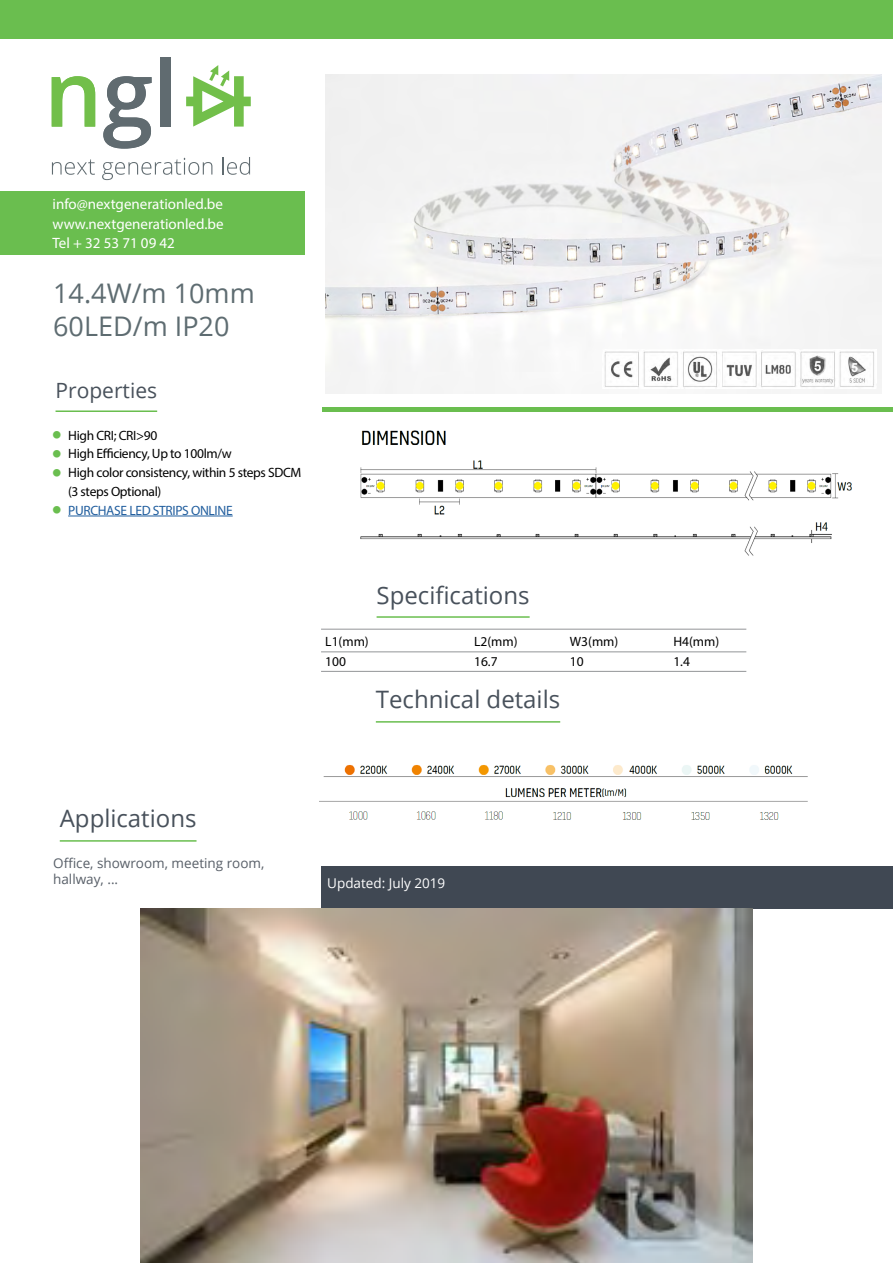
<style>
.page{position:relative;width:893px;height:1263px;background:#fff}
.page>*{position:absolute;margin:0;border:0;box-sizing:border-box;transform-origin:0 0}
.t1{font:27px/32.4px "Open Sans";color:#5e6c71}
.t2{font:24px "Open Sans";color:#48515b}
.t3{font:21px "Open Sans";color:#48515b}
.t4{font:15px/19.5px "Myriad Pro";color:#fff;text-align:justify}
.t5{font:13.5px/18.8px "Myriad Pro";letter-spacing:-.025em;color:#000}
.t6{font:13.5px/16.2px "Open Sans";color:#585f68}
.t7{font:13.5px "Myriad Pro";letter-spacing:-.025em;color:#215e9e}
.t8{font:13.5px "Open Sans";color:#fff}
</style>
<div class="page">
<div style="left:321px;top:866px;width:572px;height:43px;background:#404853"></div>
<div style="left:0;top:191px;width:304px;height:64px;background:#6abe4f"></div>
<div style="left:322px;top:407px;width:571px;height:5px;background:#6abe4f"></div>
<svg style="left:186px;top:65px;width:65px;height:62px"></svg>
<svg style="left:52px;top:76px;width:43px;height:51px"></svg>
<svg style="left:103px;top:76px;width:49px;height:73px"></svg>
<div style="left:161px;top:57px;width:10px;height:70px;background:#606b70"></div>
<svg style="left:52px;top:159px;width:43px;height:16px"></svg>
<svg style="left:102px;top:158px;width:110px;height:22px"></svg>
<svg style="left:222px;top:157px;width:28px;height:18px"></svg>
<hr style="left:68px;top:516px;width:165px;height:1px;background:#215e9e">
<hr style="left:56px;top:410px;width:101px;height:2px;background:#6abe4f">
<hr style="left:60px;top:840px;width:137px;height:2px;background:#6abe4f">
<div style="left:0;top:0;width:893px;height:38px;background:#6abe4f"></div>
<hr style="left:377px;top:616px;width:153px;height:2px;background:#6abe4f">
<hr style="left:321px;top:629px;width:425px;height:1px;background:#939598">
<hr style="left:321px;top:652px;width:425px;height:1px;background:#939598">
<hr style="left:321px;top:671px;width:425px;height:1px;background:#939598">
<img style="left:141px;top:909px;width:611px;height:354px">
<img style="left:325px;top:75px;width:556px;height:318px">
<img style="left:603px;top:349px;width:274px;height:39px">
<img style="left:360px;top:430px;width:492px;height:126px">
<hr style="left:376px;top:721px;width:184px;height:2px;background:#6abe4f">
<img style="left:320px;top:765px;width:488px;height:37px">
<img style="left:349px;top:811px;width:430px;height:9px">
<p class="t4" style="left:53px;top:194px;width:173px">info@nextgenerationled.be www.nextgenerationled.be Tel + 32 53 71 09 42</p>
<h1 class="t1" style="left:53px;top:277px;width:203px">14.4W/m 10mm<br>60LED/m IP20</h1>
<h3 class="t3" style="left:56px;top:376px;width:103px">Properties</h3>
<p class="t5" style="left:53px;top:425px;width:106px"><sup>■</sup> High CRI; CRI&gt;90</p>
<p class="t5" style="left:53px;top:444px;width:180px"><sup>■</sup> High Efficiency, Up to 100lm/w</p>
<p class="t5" style="left:68px;top:463px;width:235px;text-indent:-15px"><sup>■</sup> High color consistency, within 5 steps SDCM (3 steps Optional)</p>
<p class="t7" style="left:53px;top:502px;width:181px"><sup>■</sup> PURCHASE LED STRIPS ONLINE</p>
<h2 class="t2" style="left:377px;top:578px;width:155px">Specifications</h2>
<p class="t5" style="left:325px;top:632px;width:45px">L1(mm)</p>
<p class="t5" style="left:474px;top:632px;width:45px">L2(mm)</p>
<p class="t5" style="left:570px;top:632px;width:50px">W3(mm)</p>
<p class="t5" style="left:673px;top:632px;width:47px">H4(mm)</p>
<p class="t5" style="left:325px;top:652px;width:22px">100</p>
<p class="t5" style="left:474px;top:652px;width:25px">16.7</p>
<p class="t5" style="left:570px;top:652px;width:15px">10</p>
<p class="t5" style="left:673px;top:652px;width:18px">1.4</p>
<h2 class="t2" style="left:376px;top:683px;width:186px">Technical details</h2>
<h2 class="t2" style="left:60px;top:802px;width:138px">Applications</h2>
<p class="t6" style="left:53px;top:854px;width:213px">Office, showroom, meeting room, hallway, ...</p>
<p class="t8" style="left:327px;top:874px;width:120px">Updated: July 2019</p>
</div>
